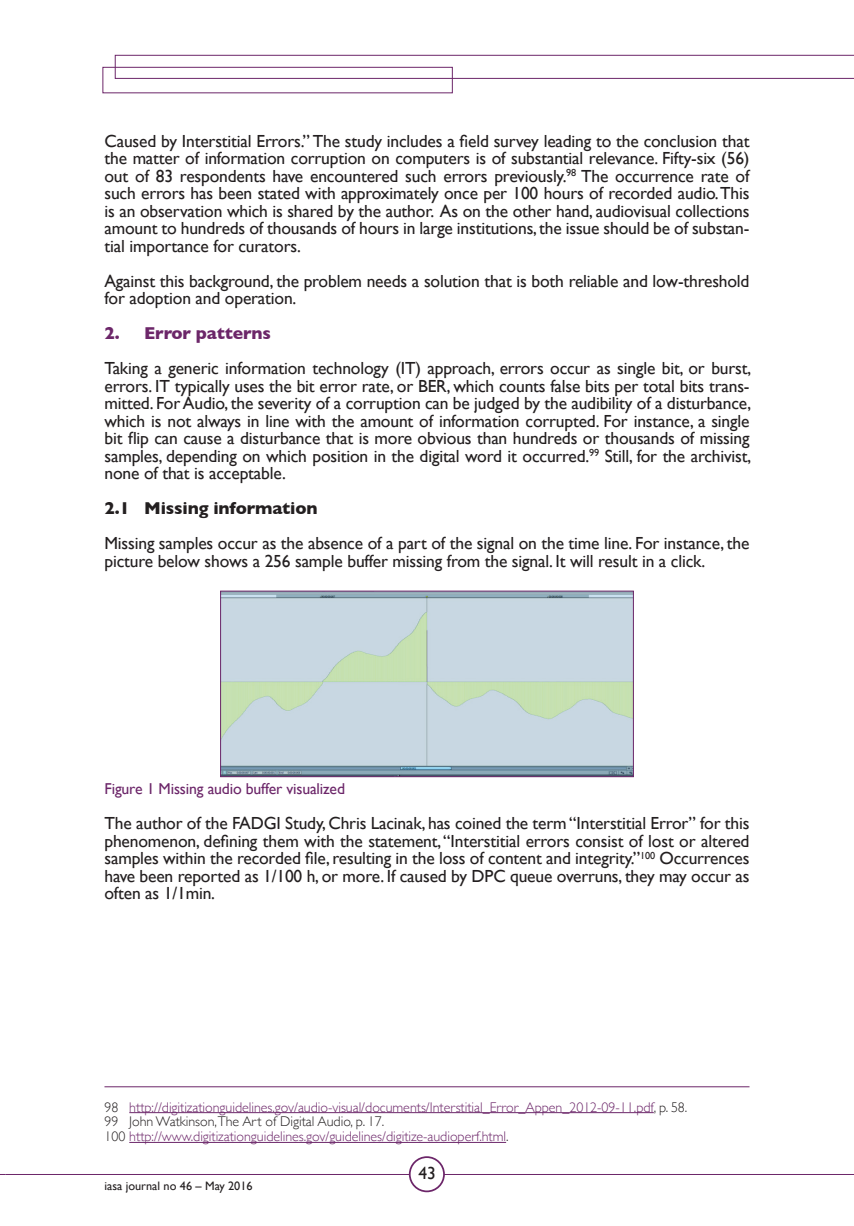
<style>
.page{position:relative;width:854px;height:1226px;background:#fff}
.page>*{position:absolute;margin:0;border:0;box-sizing:border-box;transform-origin:0 0}
.t1{font:17.5px/17.5px "Gill Sans";letter-spacing:-.01em;color:#231f20;text-align:justify}
.t2{font:700 17.5px "Gill Sans";letter-spacing:-.01em;color:#231f20}
.t3{font:700 17.5px "Gill Sans";letter-spacing:-.01em;color:#6c2669}
.t4{font:15.75px "Gill Sans";letter-spacing:-.01em;color:#6c2669}
.t5{font:300 14px/14.9px "Gill Sans";color:#6c2669}
.t6{font:12.25px "Gill Sans";color:#231f20}
.s1{color:#231f20}
</style>
<div class="page">
<hr style="left:5px;top:1174px;width:849px;height:1px;background:#6c2669">
<div style="left:410px;top:1157px;width:34px;height:34px;background:#fff;border-radius:50%"></div>
<div style="left:409px;top:1156px;width:36px;height:36px;border:2px solid #6c2669;border-radius:50%"></div>
<svg style="left:115px;top:55px;width:739px;height:24px"></svg>
<div style="left:102px;top:67px;width:351px;height:26px;border:1px solid #6c2669"></div>
<img style="left:222px;top:593px;width:410px;height:182px">
<div style="left:220px;top:591px;width:414px;height:186px;border:1px solid #6c2669"></div>
<hr style="left:104px;top:1086px;width:645px;height:1px;background:#6c2669">
<hr style="left:129px;top:1112px;width:525px;height:1px;background:#6c2669">
<hr style="left:129px;top:1142px;width:377px;height:1px;background:#6c2669">
<p class="t1" style="left:104px;top:132px;width:647px">Caused by Interstitial Errors.” The study includes a field survey leading to the conclusion that the matter of information corruption on computers is of substantial relevance. Fifty-six (56) out of 83 respondents have encountered such errors previously.<sup>98</sup> The occurrence rate of such errors has been stated with approximately once per 100 hours of recorded audio. This is an observation which is shared by the author. As on the other hand, audiovisual collections amount to hundreds of thousands of hours in large institutions, the issue should be of substan&shy;tial importance for curators.</p>
<p class="t1" style="left:104px;top:272px;width:646px">Against this background, the problem needs a solution that is both reliable and low-threshold for adoption and operation.</p>
<p class="t3" style="left:104px;top:319px;width:168px">2. Error patterns</p>
<p class="t1" style="left:104px;top:359px;width:648px">Taking a generic information technology (IT) approach, errors occur as single bit, or burst, errors. IT typically uses the bit error rate, or BER, which counts false bits per total bits trans&shy;mitted. For Audio, the severity of a corruption can be judged by the audibility of a disturbance, which is not always in line with the amount of information corrupted. For instance, a single bit flip can cause a disturbance that is more obvious than hundreds or thousands of missing samples, depending on which position in the digital word it occurred.<sup>99</sup> Still, for the archivist, none of that is acceptable.</p>
<p class="t2" style="left:104px;top:494px;width:215px">2.1 Missing information</p>
<p class="t1" style="left:104px;top:534px;width:646px">Missing samples occur as the absence of a part of the signal on the time line. For instance, the picture below shows a 256 sample buffer missing from the signal. It will result in a click.</p>
<p class="t4" style="left:104px;top:780px;width:242px">Figure 1 Missing audio buffer visualized</p>
<p class="t1" style="left:104px;top:814px;width:646px">The author of the FADGI Study, Chris Lacinak, has coined the term “Interstitial Error” for this phenomenon, defining them with the statement, “Interstitial errors consist of lost or altered samples within the recorded file, resulting in the loss of content and integrity.”<sup>100</sup> Occurrences have been reported as 1/100 h, or more. If caused by DPC queue overruns, they may occur as often as 1/1min.</p>
<p class="t5" style="left:104px;top:1099px;width:584px"><span class="s1">98</span> http://digitizationguidelines.gov/audio-visual/documents/Interstitial_Error_Appen_2012-09-11.pdf<span class="s1">, p. 58.<br>99 John Watkinson,The Art of Digital Audio, p. 17.<br>100</span> http://www.digitizationguidelines.gov/guidelines/digitize-audioperf.html<span class="s1">.</span></p>
<p class="t6" style="left:104px;top:1178px;width:150px">iasa journal no 46 – May 2016</p>
<p class="t1" style="left:418px;top:1164px;width:19px">43</p>
</div>
